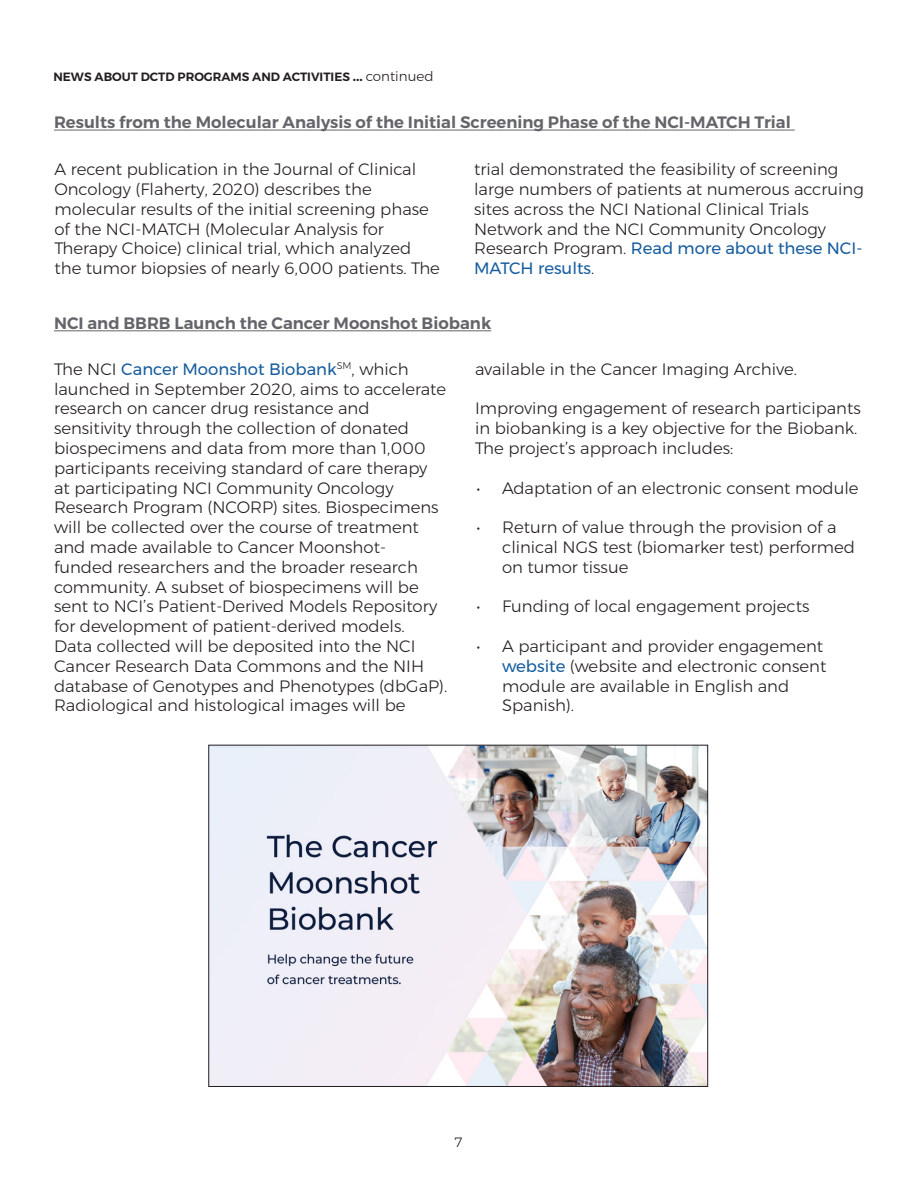
<style>
.page{position:relative;width:918px;height:1188px;background:#fff}
.page>*{position:absolute;margin:0;border:0;box-sizing:border-box;transform-origin:0 0}
.t1{font:300 16.5px/19.8px "Montserrat";color:#231f20}
.t2{font:600 16.5px "Montserrat";color:#63656a}
.t3{font:300 13.5px "Montserrat";color:#231f20}
.t4{font:600 12px "Montserrat";color:#231f20}
.s1{font-weight:700;font-size:13.5px}
.s2{font-weight:300;font-size:13.5px}
.s3{font-weight:400;color:#175d9e}
</style>
<div class="page">
<hr style="left:54px;top:330px;width:437px;height:1px;background:#63656a">
<img style="left:211px;top:747px;width:495px;height:338px">
<hr style="left:54px;top:130px;width:741px;height:1px;background:#63656a">
<p class="t4" style="left:54px;top:67px;width:381px">NEWS ABOUT DCTD PROGRAMS AND ACTIVITIES <span class="s1">...</span> <span class="s2">continued</span></p>
<p class="t2" style="left:54px;top:109px;width:738px">Results from the Molecular Analysis of the Initial Screening Phase of the NCI-MATCH Trial</p>
<p class="t1" style="left:54px;top:159px;width:387px">A recent publication in the Journal of Clinical Oncology (Flaherty, 2020) describes the molecular results of the initial screening phase of the NCI-MATCH (Molecular Analysis for Therapy Choice) clinical trial, which analyzed the tumor biopsies of nearly 6,000 patients. The</p>
<p class="t1" style="left:474px;top:159px;width:391px">trial demonstrated the feasibility of screening large numbers of patients at numerous accruing sites across the NCI National Clinical Trials Network and the NCI Community Oncology Research Program. <span class="s3">Read more about these NCI-MATCH results</span>.</p>
<p class="t2" style="left:54px;top:310px;width:439px">NCI and BBRB Launch the Cancer Moonshot Biobank</p>
<p class="t1" style="left:54px;top:359px;width:395px">The NCI <span class="s3">Cancer Moonshot Biobank</span><sup>SM</sup>, which launched in September 2020, aims to accelerate research on cancer drug resistance and sensitivity through the collection of donated biospecimens and data from more than 1,000 participants receiving standard of care therapy at participating NCI Community Oncology Research Program (NCORP) sites. Biospecimens will be collected over the course of treatment and made available to Cancer Moonshot&shy;funded researchers and the broader research community. A subset of biospecimens will be sent to NCI’s Patient-Derived Models Repository for development of patient-derived models.<br>Data collected will be deposited into the NCI Cancer Research Data Commons and the NIH database of Genotypes and Phenotypes (dbGaP).<br>Radiological and histological images will be</p>
<p class="t1" style="left:475px;top:359px;width:323px">available in the Cancer Imaging Archive.</p>
<p class="t1" style="left:475px;top:398px;width:387px">Improving engagement of research participants in biobanking is a key objective for the Biobank.<br>The project’s approach includes:</p>
<p class="t1" style="left:477px;top:478px;width:384px">• Adaptation of an electronic consent module</p>
<p class="t1" style="left:502px;top:517px;width:354px;text-indent:-26px">• Return of value through the provision of a clinical NGS test (biomarker test) performed on tumor tissue</p>
<p class="t1" style="left:477px;top:596px;width:334px">• Funding of local engagement projects</p>
<p class="t1" style="left:502px;top:636px;width:326px;text-indent:-26px">• A participant and provider engagement <span class="s3">website</span> (website and electronic consent module are available in English and<br>Spanish).</p>
<p class="t3" style="left:455px;top:1132px;width:9px">7</p>
</div>
